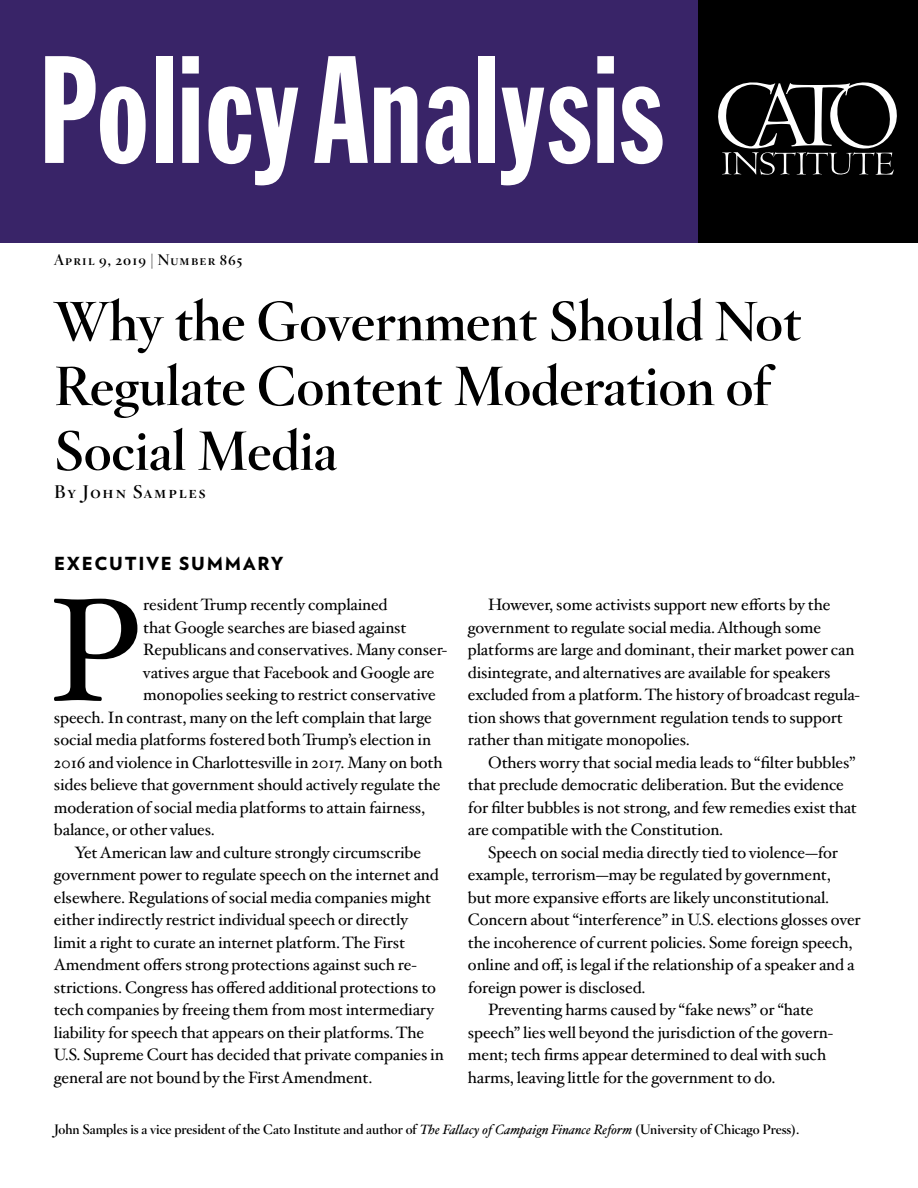
<style>
.page{position:relative;width:918px;height:1188px;background:#fff}
.page>*{position:absolute;margin:0;border:0;box-sizing:border-box;transform-origin:0 0}
.t1{font:150px "Franklin Gothic Std Extra Cond";letter-spacing:.015em;color:#fff;scale:.95 1}
.t2{font:147px "Hoefler Txt";color:#000}
.t3{font:700 54px/64.8px "Hoefler Titling";color:#000}
.t4{font:900 18px "Verlag";letter-spacing:.1em;color:#000}
.t5{font:700 18px "Hoefler Titling";letter-spacing:.075em;color:#000}
.t6{font:16.5px/22.5px "Hoefler Txt";letter-spacing:-.01em;color:#000}
.t7{font:700 15px "Hoefler Titling";letter-spacing:.05em;color:#000}
.t8{font:700 13.5px "Hoefler Titling";color:#000}
.s1{font-family:"Hoefler Txt";font-weight:400;font-style:italic}
</style>
<div class="page">
<div style="left:0;top:0;width:698px;height:243px;background:#392468"></div>
<div style="left:698px;top:0;width:220px;height:243px;background:#000"></div>
<svg style="left:718px;top:82px;width:179px;height:93px"></svg>
<h1 class="t1" style="left:39px;top:30px;width:660px">PolicyAnalysis</h1>
<p class="t7" style="left:54px;top:248px;width:190px">April 9, 2019 | Number 865</p>
<h3 class="t3" style="left:54px;top:284px;width:749px">Why the Government Should Not<br>Regulate Content Moderation of<br>Social Media</h3>
<p class="t5" style="left:54px;top:478px;width:153px">By John Samples</p>
<p class="t4" style="left:54px;top:548px;width:231px">EXECUTIVE SUMMARY</p>
<h2 class="t2" style="left:50px;top:541px;width:93px">P</h2>
<p class="t6" style="left:143px;top:593px;width:246px">resident Trump recently complained</p>
<p class="t6" style="left:143px;top:615px;width:265px">that Google searches are biased against</p>
<p class="t6" style="left:143px;top:638px;width:305px">Republicans and conservatives. Many conser-</p>
<p class="t6" style="left:143px;top:660px;width:293px">vatives argue that Facebook and Google are</p>
<p class="t6" style="left:143px;top:683px;width:294px">monopolies seeking to restrict conservative</p>
<p class="t6" style="left:54px;top:705px;width:379px">speech. In contrast, many on the left complain that large</p>
<p class="t6" style="left:54px;top:728px;width:379px">social media platforms fostered both Trump’s election in</p>
<p class="t6" style="left:54px;top:750px;width:390px">2016 and violence in Charlottesville in 2017. Many on both</p>
<p class="t6" style="left:54px;top:773px;width:388px">sides believe that government should actively regulate the</p>
<p class="t6" style="left:54px;top:795px;width:373px">moderation of social media platforms to attain fairness,</p>
<p class="t6" style="left:54px;top:818px;width:163px">balance, or other values.</p>
<p class="t6" style="left:74px;top:840px;width:348px">Yet American law and culture strongly circumscribe</p>
<p class="t6" style="left:54px;top:863px;width:386px">government power to regulate speech on the internet and</p>
<p class="t6" style="left:54px;top:885px;width:379px">elsewhere. Regulations of social media companies might</p>
<p class="t6" style="left:54px;top:908px;width:356px">either indirectly restrict individual speech or directly</p>
<p class="t6" style="left:54px;top:930px;width:353px">limit a right to curate an internet platform. The First</p>
<p class="t6" style="left:54px;top:953px;width:364px">Amendment offers strong protections against such re-</p>
<p class="t6" style="left:54px;top:975px;width:383px">strictions. Congress has offered additional protections to</p>
<p class="t6" style="left:54px;top:998px;width:382px">tech companies by freeing them from most intermediary</p>
<p class="t6" style="left:54px;top:1020px;width:372px">liability for speech that appears on their platforms. The</p>
<p class="t6" style="left:54px;top:1043px;width:391px">U.S. Supreme Court has decided that private companies in</p>
<p class="t6" style="left:54px;top:1065px;width:320px">general are not bound by the First Amendment.</p>
<p class="t6" style="left:468px;top:593px;width:394px;text-indent:20px">However, some activists support new efforts by the government to regulate social media. Although some platforms are large and dominant, their market power can disintegrate, and alternatives are available for speakers excluded from a platform. The history of broadcast regula&shy;tion shows that government regulation tends to support rather than mitigate monopolies.</p>
<p class="t6" style="left:468px;top:750px;width:391px;text-indent:20px">Others worry that social media leads to “filter bubbles” that preclude democratic deliberation. But the evidence for filter bubbles is not strong, and few remedies exist that are compatible with the Constitution.</p>
<p class="t6" style="left:488px;top:840px;width:351px">Speech on social media directly tied to violence—for</p>
<p class="t6" style="left:468px;top:863px;width:364px">example, terrorism—may be regulated by government,</p>
<p class="t6" style="left:468px;top:885px;width:363px">but more expansive efforts are likely unconstitutional.</p>
<p class="t6" style="left:468px;top:908px;width:394px">Concern about “interference” in U.S. elections glosses over</p>
<p class="t6" style="left:468px;top:930px;width:386px">the incoherence of current policies. Some foreign speech,</p>
<p class="t6" style="left:468px;top:953px;width:388px">online and off, is legal if the relationship of a speaker and a</p>
<p class="t6" style="left:468px;top:975px;width:179px">foreign power is disclosed.</p>
<p class="t6" style="left:488px;top:998px;width:327px">Preventing harms caused by “fake news” or “hate</p>
<p class="t6" style="left:468px;top:1020px;width:367px">speech” lies well beyond the jurisdiction of the govern-</p>
<p class="t6" style="left:468px;top:1043px;width:360px">ment; tech firms appear determined to deal with such</p>
<p class="t6" style="left:468px;top:1065px;width:309px">harms, leaving little for the government to do.</p>
<p class="t8" style="left:54px;top:1118px;width:747px">John Samples is a vice president of the Cato Institute and author of <span class="s1">The Fallacy of Campaign Finance Reform</span> (University of Chicago Press).</p>
</div>
